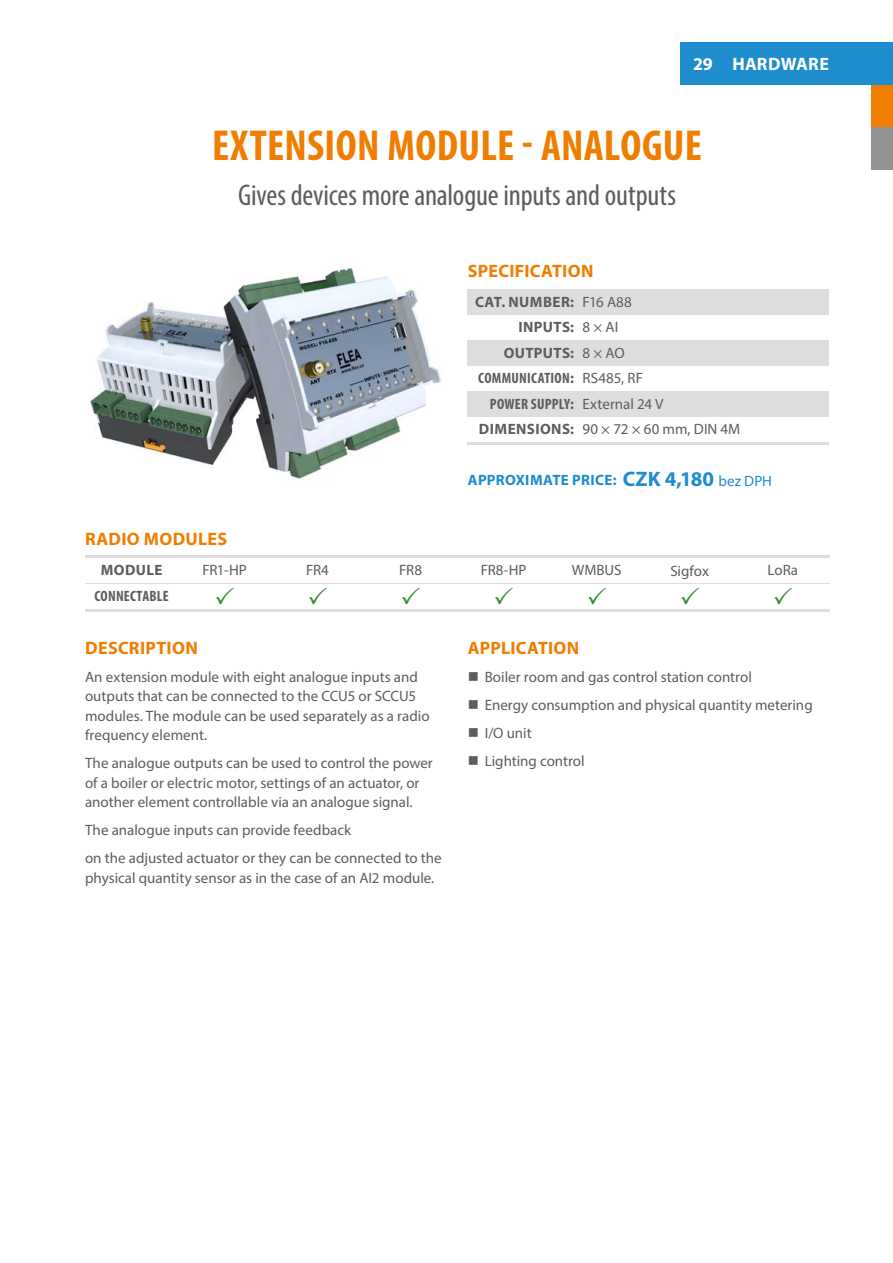
<style>
.page{position:relative;width:893px;height:1263px;background:#fff}
.page>*{position:absolute;margin:0;border:0;box-sizing:border-box;transform-origin:0 0}
.t1{font:700 condensed 43.5px "Myriad Pro";letter-spacing:.005em;color:#ef7d00}
.t2{font:condensed 30px "Myriad Pro";letter-spacing:-.005em;color:#5d5d5e}
.t3{font:700 21px "Myriad Pro";color:#1d8dce}
.t4{font:700 18px "Myriad Pro";letter-spacing:.015em;color:#ef7d00}
.t5{font:700 18px "Myriad Pro";letter-spacing:.01em;color:#fff}
.t6{font:15px/19.5px "Myriad Pro";color:#5d5d5e}
.t7{font:700 15px/25.5px "Myriad Pro";letter-spacing:.025em;color:#5d5d5e;text-align:right}
.t8{font:700 condensed 15px "Myriad Pro";letter-spacing:.015em;color:#5d5d5e}
.t9{font:700 15px "Myriad Pro";letter-spacing:.02em;color:#1d8dce}
.t10{font:15px "Myriad Pro";letter-spacing:-.02em;color:#5d5d5e}
.s1{font-stretch:condensed}
.s2{font-weight:400;font-size:15px}
</style>
<div class="page">
<div style="left:680px;top:43px;width:213px;height:42px;background:#1d8dce"></div>
<div style="left:872px;top:85px;width:21px;height:43px;background:#ef7d00"></div>
<div style="left:872px;top:128px;width:21px;height:42px;background:#929293"></div>
<div style="left:468px;top:289px;width:361px;height:26px;background:#dedede"></div>
<div style="left:468px;top:340px;width:361px;height:26px;background:#dedede"></div>
<div style="left:468px;top:391px;width:361px;height:26px;background:#dedede"></div>
<hr style="left:468px;top:442px;width:361px;height:2px;background:#929293">
<hr style="left:85px;top:555px;width:744px;height:2px;background:#929293">
<hr style="left:85px;top:583px;width:744px;height:1px;background:#929293">
<hr style="left:85px;top:609px;width:744px;height:2px;background:#929293">
<img style="left:88px;top:267px;width:354px;height:213px">
<p class="t5" style="left:693px;top:52px;width:137px">29 HARDWARE</p>
<h1 class="t1" style="left:212px;top:119px;width:491px">EXTENSION MODULE - ANALOGUE</h1>
<h2 class="t2" style="left:238px;top:177px;width:439px">Gives devices more analogue inputs and outputs</h2>
<p class="t4" style="left:85px;top:527px;width:143px">RADIO MODULES</p>
<p class="t7" style="left:101px;top:556px;width:63px">MODULE</p>
<p class="t6" style="left:202px;top:560px;width:46px">FR1-HP</p>
<p class="t8" style="left:94px;top:587px;width:76px">CONNECTABLE</p>
<p class="t4" style="left:468px;top:259px;width:127px">SPECIFICATION</p>
<p class="t7" style="left:475px;top:288px;width:100px">CAT. NUMBER:<br>INPUTS:<br>OUTPUTS:<br><span class="s1">COMMUNICATION</span>:<br><span class="s1">POWER SUPPLY</span>:</p>
<p class="t6" style="left:583px;top:292px;width:51px">F16 A88</p>
<p class="t6" style="left:583px;top:314px;width:44px;line-height:25.5px">8 × AI<br>8 × AO</p>
<p class="t6" style="left:583px;top:368px;width:62px">RS485, RF</p>
<p class="t6" style="left:583px;top:419px;width:159px">90 × 72 × 60 mm, DIN 4M</p>
<h3 class="t3" style="left:623px;top:465px;width:150px">CZK 4,180 <span class="s2">bez DPH</span></h3>
<p class="t6" style="left:583px;top:394px;width:83px">External 24 V</p>
<p class="t7" style="left:479px;top:416px;width:97px">DIMENSIONS:</p>
<p class="t9" style="left:468px;top:471px;width:150px">APPROXIMATE PRICE:</p>
<p class="t6" style="left:306px;top:560px;width:24px">FR4</p>
<p class="t6" style="left:399px;top:560px;width:24px">FR8</p>
<p class="t6" style="left:481px;top:560px;width:47px">FR8-HP</p>
<p class="t6" style="left:572px;top:560px;width:51px">WMBUS</p>
<p class="t6" style="left:670px;top:560px;width:40px">Sigfox</p>
<p class="t6" style="left:767px;top:560px;width:32px">LoRa</p>
<p class="t4" style="left:85px;top:636px;width:114px">DESCRIPTION</p>
<p class="t6" style="left:85px;top:667px;width:346px">An extension module with eight analogue inputs and outputs that can be connected to the CCU5 or SCCU5 modules. The module can be used separately as a radio frequency element.</p>
<p class="t6" style="left:85px;top:753px;width:349px">The analogue outputs can be used to control the power of a boiler or electric motor, settings of an actuator, or another element controllable via an analogue signal.</p>
<p class="t6" style="left:85px;top:816px;width:358px;line-height:28px">The analogue inputs can provide feedback<br>on the adjusted actuator or they can be connected to the</p>
<p class="t6" style="left:85px;top:868px;width:350px">physical quantity sensor as in the case of an AI2 module.</p>
<p class="t4" style="left:468px;top:636px;width:113px">APPLICATION</p>
<p class="t6" style="left:485px;top:662px;width:329px;line-height:28px">Boiler room and gas control station control<br>Energy consumption and physical quantity metering<br>I/O unit<br>Lighting control</p>
<p class="t4" style="left:85px;top:636px;width:76px">BATTERY</p>
<p class="t7" style="left:101px;top:666px;width:63px">MODULE</p>
<p class="t6" style="left:199px;top:669px;width:54px">LR03-1,2</p>
<p class="t8" style="left:95px;top:696px;width:76px">CONNECTABLE</p>
<p class="t6" style="left:281px;top:669px;width:76px">LS14500-2,6</p>
<p class="t10" style="left:374px;top:670px;width:76px">LS17500-3,6</p>
<p class="t6" style="left:473px;top:669px;width:63px">LSH14-5,8</p>
<p class="t6" style="left:560px;top:669px;width:75px">LS26500-7,7</p>
<p class="t6" style="left:661px;top:669px;width:59px">LSH20-13</p>
</div>
